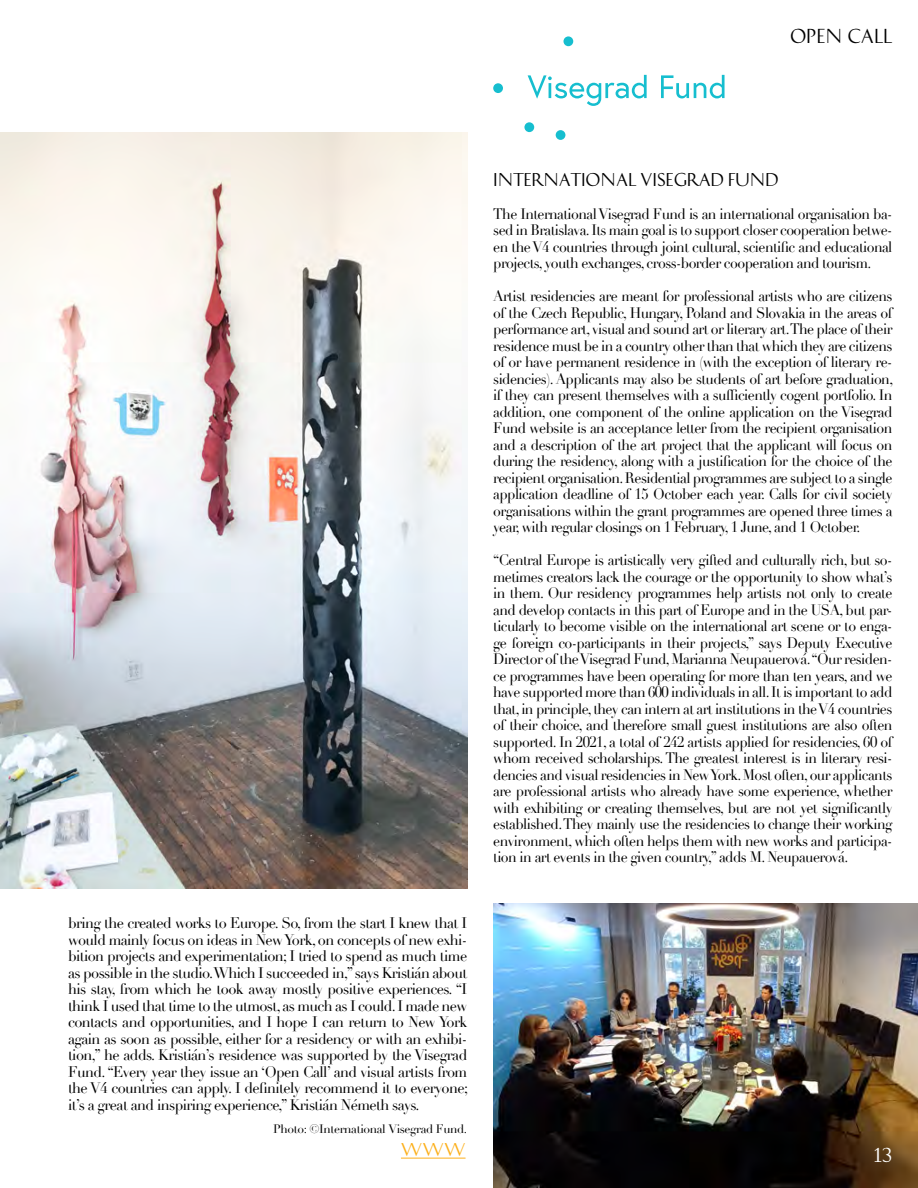
<style>
.page{position:relative;width:918px;height:1188px;background:#fff}
.page>*{position:absolute;margin:0;border:0;box-sizing:border-box;transform-origin:0 0}
.t1{font:18px "History Two";color:#000}
.t2{font:18px "History Two";color:#fff}
.t3{font:16.5px "History Two";color:#000}
.t4{font:16.5px "History Two";color:#fcaf1a}
.t5{font:15px/16.5px "Didot";letter-spacing:-.04em;color:#000;text-align:justify}
.t6{font:14.85px/16.5px "Didot";letter-spacing:-.04em;color:#000;text-align:justify;scale:.95 1}
.t7{font:12px "Didot";letter-spacing:-.03em;color:#000}
</style>
<div class="page">
<img style="left:493px;top:903px;width:425px;height:285px">
<img style="left:0;top:132px;width:467px;height:757px">
<div style="left:563px;top:36px;width:10px;height:10px;background:#16becf;border-radius:50%"></div>
<div style="left:493px;top:83px;width:10px;height:10px;background:#16becf;border-radius:50%"></div>
<div style="left:524px;top:122px;width:10px;height:10px;background:#16becf;border-radius:50%"></div>
<div style="left:556px;top:130px;width:9px;height:10px;background:#16becf;border-radius:50%"></div>
<svg style="left:528px;top:75px;width:197px;height:31px"></svg>
<hr style="left:401px;top:1158px;width:65px;height:1px;background:#fcaf1a">
<p class="t1" style="left:790px;top:25px;width:104px">OPEN CALL</p>
<p class="t5" style="left:68px;top:915px;width:402px">bring the created works to Europe. So, from the start I knew that I would mainly focus on ideas in New York, on concepts of new exhi&shy;bition projects and experimentation; I tried to spend as much time as possible in the studio. Which I succeeded in,” says Kristián about his stay, from which he took away mostly positive experiences. “I think I used that time to the utmost, as much as I could. I made new contacts and opportunities, and I hope I can return to New York again as soon as possible, either for a residency or with an exhibi&shy;tion,” he adds. Kristián’s residence was supported by the Visegrad Fund. “Every year they issue an ‘Open Call’ and visual artists from the V4 countries can apply. I definitely recommend it to everyone; it’s a great and inspiring experience,” Kristián Németh says.</p>
<p class="t7" style="left:273px;top:1122px;width:196px">Photo: ©International Visegrad Fund.</p>
<p class="t4" style="left:401px;top:1140px;width:66px">WWW</p>
<p class="t3" style="left:493px;top:169px;width:286px">INTERNATIONAL VISEGRAD FUND</p>
<p class="t6" style="left:493px;top:206px;width:422px">The International Visegrad Fund is an international organisation ba&shy;sed in Bratislava. Its main goal is to support closer cooperation betwe&shy;en the V4 countries through joint cultural, scientific and educational projects, youth exchanges, cross-border cooperation and tourism.</p>
<p class="t6" style="left:493px;top:288px;width:423px">Artist residencies are meant for professional artists who are citizens of the Czech Republic, Hungary, Poland and Slovakia in the areas of performance art, visual and sound art or literary art. The place of their residence must be in a country other than that which they are citizens of or have permanent residence in (with the exception of literary re&shy;sidencies). Applicants may also be students of art before graduation, if they can present themselves with a sufficiently cogent portfolio. In addition, one component of the online application on the Visegrad Fund website is an acceptance letter from the recipient organisation and a description of the art project that the applicant will focus on during the residency, along with a justification for the choice of the recipient organisation. Residential programmes are subject to a single application deadline of 15 October each year. Calls for civil society organisations within the grant programmes are opened three times a year, with regular closings on 1 February, 1 June, and 1 October.</p>
<p class="t6" style="left:493px;top:552px;width:422px">“Central Europe is artistically very gifted and culturally rich, but so&shy;metimes creators lack the courage or the opportunity to show what’s in them. Our residency programmes help artists not only to create and develop contacts in this part of Europe and in the USA, but par&shy;ticularly to become visible on the international art scene or to enga&shy;ge foreign co-participants in their projects,” says Deputy Executive Director of the Visegrad Fund, Marianna Neupauerová. “Our residen&shy;ce programmes have been operating for more than ten years, and we have supported more than 600 individuals in all. It is important to add that, in principle, they can intern at art institutions in the V4 countries of their choice, and therefore small guest institutions are also often supported. In 2021, a total of 242 artists applied for residencies, 60 of whom received scholarships. The greatest interest is in literary resi&shy;dencies and visual residencies in New York. Most often, our applicants are professional artists who already have some experience, whether with exhibiting or creating themselves, but are not yet significantly established. They mainly use the residencies to change their working environment, which often helps them with new works and participa&shy;tion in art events in the given country,” adds M. Neupauerová.</p>
<p class="t2" style="left:873px;top:1144px;width:21px">13</p>
</div>
